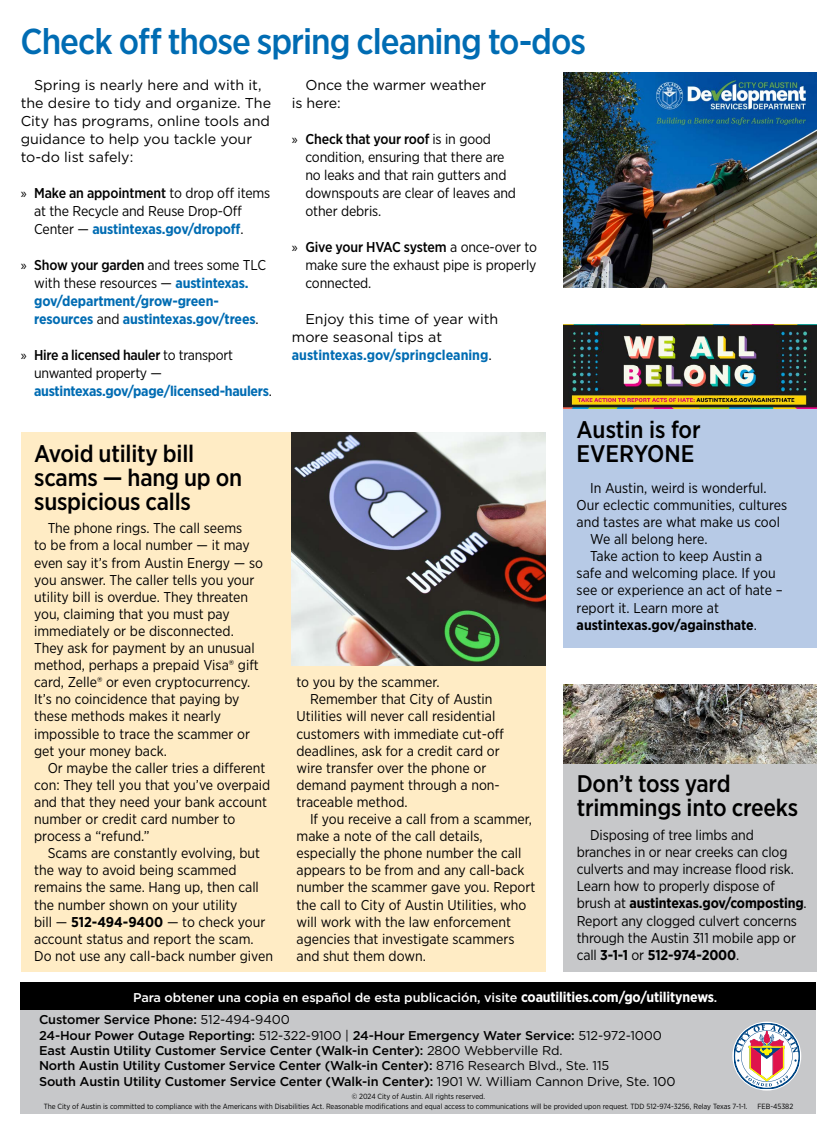
<style>
.page{position:relative;width:837px;height:1134px;background:#fff}
.page>*{position:absolute;margin:0;border:0;box-sizing:border-box;transform-origin:0 0}
.t1{font:500 36px "Gotham Narrow";letter-spacing:-.03em;color:#006cb3}
.t2{font:500 24px/24px "Gotham Narrow";letter-spacing:-.01em;color:#000}
.t3{font:14.25px/17.1px "Gotham Narrow";color:#000}
.t4{font:700 14.25px/18px "Gotham Narrow";letter-spacing:-.01em;color:#006cb3}
.t5{font:14.25px/18px "Gotham";color:#000}
.t6{font:700 14.25px "Gotham Narrow";color:#000}
.t7{font:500 12.75px/15.3px "Gotham";letter-spacing:-.01em;color:#000}
.t8{font:500 12.75px "Gotham";letter-spacing:-.01em;color:#fff}
.t9{font:7.5px/9.8px "Gotham Narrow";color:#000}
.s1{font-family:"Myriad Pro"}
.s2{font-weight:500}
.s3{font-weight:700;color:#006cb3}
.s4{font-family:"Myriad Pro";font-weight:400;color:#000}
.s5{font-weight:500;color:#000}
.s6{font-weight:400;color:#000}
.s7{font-family:"Gotham";font-weight:400;color:#000}
.s8{font-weight:700}
.s9{font-weight:400}
.s10{font-family:"Gotham Narrow";font-weight:700;font-size:14.25px}
</style>
<div class="page">
<div style="left:21px;top:1003px;width:795px;height:110px;background:#c7c8ca"></div>
<div style="left:21px;top:982px;width:795px;height:28px;background:#000"></div>
<svg style="left:734px;top:1023px;width:66px;height:66px"></svg>
<img style="left:563px;top:72px;width:253px;height:216px">
<div style="left:21px;top:432px;width:524px;height:540px;background:#ffecc5"></div>
<div style="left:563px;top:324px;width:253px;height:324px;background:#b7cae6"></div>
<img style="left:292px;top:432px;width:253px;height:234px">
<img style="left:563px;top:324px;width:253px;height:84px">
<div style="left:563px;top:684px;width:254px;height:288px;background:#c7c8ca"></div>
<img style="left:563px;top:684px;width:254px;height:80px">
<h1 class="t1" style="left:21px;top:18px;width:567px">Check off those spring cleaning to-dos</h1>
<p class="t5" style="left:21px;top:76px;width:252px;text-indent:13px">Spring is nearly here and with it, the desire to tidy and organize. The<br>City has programs, online tools and guidance to help you tackle your to-do list safely:</p>
<p class="t3" style="left:34px;top:184px;width:238px;line-height:18px;text-indent:-13px"><span class="s1">»</span> <span class="s2">Make an appointment</span> to drop off items at the Recycle and Reuse Drop-Off<br>Center — <span class="s3">austintexas.gov/dropoff</span>.</p>
<p class="t4" style="left:34px;top:256px;width:233px;text-indent:-13px"><span class="s4">»</span> <span class="s5">Show your garden</span> <span class="s6">and trees some TLC with these resources —</span> austintexas. gov/department/grow-green&shy;resources <span class="s6">and</span> austintexas.gov/trees<span class="s6">.</span></p>
<p class="t4" style="left:34px;top:346px;width:239px;text-indent:-13px"><span class="s4">»</span> <span class="s5">Hire a licensed hauler</span> <span class="s6">to transport unwanted property — </span>austintexas.gov/page/licensed-haulers<span class="s6">.</span></p>
<p class="t5" style="left:292px;top:76px;width:196px;text-indent:13px">Once the warmer weather is here:</p>
<p class="t3" style="left:305px;top:130px;width:212px;line-height:18px;text-indent:-13px"><span class="s1">»</span> <span class="s2">Check that your roof</span> is in good condition, ensuring that there are no leaks and that rain gutters and downspouts are clear of leaves and other debris.</p>
<p class="t3" style="left:305px;top:238px;width:233px;line-height:18px;text-align:justify;text-indent:-13px"><span class="s1">»</span> <span class="s2">Give your HVAC system</span> a once-over to make sure the exhaust pipe is properly connected.</p>
<p class="t5" style="left:292px;top:310px;width:208px;text-indent:13px">Enjoy this time of year with more seasonal tips at</p>
<p class="t4" style="left:292px;top:346px;width:201px">austintexas.gov/springcleaning<span class="s7">.</span></p>
<h2 class="t2" style="left:34px;top:441px;width:210px">Avoid utility bill scams — hang up on suspicious calls</h2>
<p class="t3" style="left:34px;top:520px;width:230px;text-indent:13px">The phone rings. The call seems<br>to be from a local number — it may even say it’s from Austin Energy — so you answer. The caller tells you your utility bill is overdue. They threaten you, claiming that you must pay immediately or be disconnected.<br>They ask for payment by an unusual method, perhaps a prepaid Visa® gift card, Zelle® or even cryptocurrency.<br>It’s no coincidence that paying by these methods makes it nearly impossible to trace the scammer or get your money back.</p>
<p class="t3" style="left:34px;top:759px;width:238px;text-indent:13px">Or maybe the caller tries a different con: They tell you that you’ve overpaid and that they need your bank account number or credit card number to process a “refund.”</p>
<p class="t3" style="left:34px;top:844px;width:240px;text-indent:13px">Scams are constantly evolving, but the way to avoid being scammed remains the same. Hang up, then call the number shown on your utility<br>bill — <span class="s8">512-494-9400</span> — to check your account status and report the scam.<br>Do not use any call-back number given</p>
<p class="t3" style="left:297px;top:673px;width:145px">to you by the scammer.</p>
<p class="t3" style="left:310px;top:691px;width:184px">Remember that City of Austin</p>
<p class="t3" style="left:297px;top:708px;width:200px">Utilities will never call residential</p>
<p class="t3" style="left:297px;top:725px;width:209px">customers with immediate cut-off</p>
<p class="t3" style="left:297px;top:742px;width:205px">deadlines, ask for a credit card or</p>
<p class="t3" style="left:297px;top:759px;width:191px">wire transfer over the phone or</p>
<p class="t3" style="left:297px;top:776px;width:205px">demand payment through a non-</p>
<p class="t3" style="left:297px;top:793px;width:113px">traceable method.</p>
<p class="t3" style="left:310px;top:810px;width:223px">If you receive a call from a scammer,</p>
<p class="t3" style="left:297px;top:827px;width:188px">make a note of the call details,</p>
<p class="t3" style="left:297px;top:844px;width:227px">especially the phone number the call</p>
<p class="t3" style="left:297px;top:862px;width:230px">appears to be from and any call-back</p>
<p class="t3" style="left:297px;top:879px;width:240px">number the scammer gave you. Report</p>
<p class="t3" style="left:297px;top:896px;width:232px">the call to City of Austin Utilities, who</p>
<p class="t3" style="left:297px;top:913px;width:216px">will work with the law enforcement</p>
<p class="t3" style="left:297px;top:930px;width:219px">agencies that investigate scammers</p>
<p class="t3" style="left:297px;top:947px;width:131px">and shut them down.</p>
<h2 class="t2" style="left:577px;top:418px;width:126px">Austin is for<br>EVERYONE</h2>
<p class="t3" style="left:590px;top:479px;width:178px">In Austin, weird is wonderful.</p>
<p class="t3" style="left:577px;top:496px;width:212px">Our eclectic communities, cultures</p>
<p class="t3" style="left:577px;top:513px;width:205px">and tastes are what make us cool</p>
<p class="t3" style="left:590px;top:530px;width:119px">We all belong here.</p>
<p class="t3" style="left:590px;top:547px;width:174px">Take action to keep Austin a</p>
<p class="t3" style="left:577px;top:565px;width:201px">safe and welcoming place. If you</p>
<p class="t3" style="left:577px;top:582px;width:208px">see or experience an act of hate –</p>
<p class="t3" style="left:577px;top:599px;width:144px">report it. Learn more at</p>
<p class="t6" style="left:577px;top:616px;width:182px">austintexas.gov/againsthate<span class="s9">.</span></p>
<h2 class="t2" style="left:577px;top:771px;width:223px">Don’t toss yard trimmings into creeks</h2>
<p class="t3" style="left:577px;top:826px;width:232px;text-indent:13px">Disposing of tree limbs and branches in or near creeks can clog culverts and may increase flood risk.<br>Learn how to properly dispose of brush at <span class="s8">austintexas.gov/composting</span>.<br>Report any clogged culvert concerns through the Austin 311 mobile app or call <span class="s8">3-1-1</span> or <span class="s8">512-974-2000</span>.</p>
<p class="t8" style="left:133px;top:989px;width:586px">Para obtener una copia en español de esta publicación, visite <span class="s10">coautilities.com/go/utilitynews</span>.</p>
<p class="t7" style="left:39px;top:1012px;width:638px">Customer Service Phone: <span class="s9">512-494-9400<br></span>24-Hour Power Outage Reporting: <span class="s9">512-322-9100 |</span> 24-Hour Emergency Water Service: <span class="s9">512-972-1000<br></span>East Austin Utility Customer Service Center (Walk-in Center): <span class="s9">2800 Webberville Rd.<br></span>North Austin Utility Customer Service Center (Walk-in Center): <span class="s9">8716 Research Blvd., Ste. 115<br></span>South Austin Utility Customer Service Center (Walk-in Center): <span class="s9">1901 W. William Cannon Drive, Ste. 100</span></p>
<p class="t9" style="left:44px;top:1092px;width:705px;text-indent:308px">© 2024 City of Austin. All rights reserved.<br>The City of Austin is committed to compliance with the Americans with Disabilities Act. Reasonable modifications and equal access to communications will be provided upon request. TDD 512-974-3256, Relay Texas 7-1-1.</p>
<p class="t9" style="left:757px;top:1102px;width:37px">FEB-45382</p>
</div>
